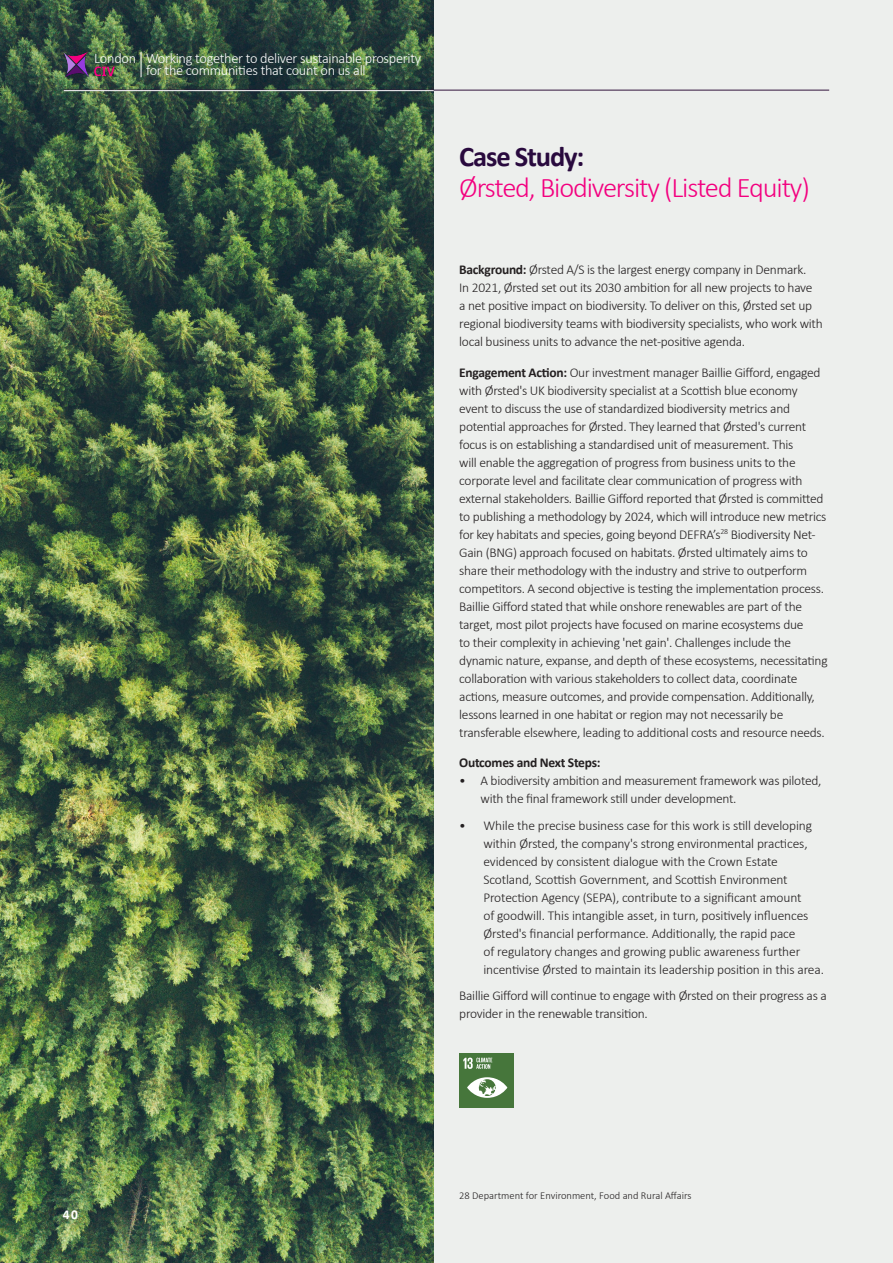
<style>
.page{position:relative;width:893px;height:1263px;background:#fff}
.page>*{position:absolute;margin:0;border:0;box-sizing:border-box;transform-origin:0 0}
.Main_page_2{font:300 28.5px "Calibri";letter-spacing:-.04em;color:#f3007f}
.Main_page_2-2{font:700 28.5px "Calibri";letter-spacing:-.04em;color:#290a3e}
.t1{font:300 14.4px/12.6px "Calibri";letter-spacing:-.02em;color:#fff}
.Body_space{font:300 13.5px/18px "Calibri";letter-spacing:-.02em;color:#231f20}
.Body_space-2{font:700 13.5px "Calibri";letter-spacing:-.02em;color:#231f20}
.Folio_Page_No{font:700 13.5px "Calibri";color:#fff}
.Source{font:300 10.5px "Calibri";color:#231f20}
.s1{font-weight:700}
</style>
<div class="page">
<div style="left:421px;top:0;width:472px;height:1263px;background:#edefed"></div>
<img style="left:0;top:0;width:434px;height:1263px">
<div style="left:459px;top:1053px;width:55px;height:55px;background:#46763b"></div>
<svg style="left:467px;top:1077px;width:40px;height:21px"></svg>
<svg style="left:463px;top:1057px;width:29px;height:12px"></svg>
<hr style="left:64px;top:90px;width:765px;height:1px;background:#33143d">
<img style="left:64px;top:51px;width:27px;height:26px">
<img style="left:94px;top:66px;width:46px;height:11px">
<svg style="left:141px;top:52px;width:1px;height:25px"></svg>
<hr style="left:64px;top:90px;width:370px;height:1px;background:#fff">
<p class="t1" style="left:94px;top:52px;width:43px">London</p>
<p class="t1" style="left:146px;top:51px;width:276px">Working together to deliver sustainable prosperity for the communities that count on us all</p>
<p class="Main_page_2-2" style="left:459px;top:136px;width:127px">Case Study:</p>
<p class="Main_page_2" style="left:459px;top:170px;width:352px">Ørsted, Biodiversity (Listed Equity)</p>
<p class="Body_space" style="left:459px;top:260px;width:365px"><span class="s1">Background:</span> Ørsted A/S is the largest energy company in Denmark.<br>In 2021, Ørsted set out its 2030 ambition for all new projects to have<br>a net positive impact on biodiversity. To deliver on this, Ørsted set up regional biodiversity teams with biodiversity specialists, who work with local business units to advance the net-positive agenda.</p>
<p class="Body_space" style="left:459px;top:363px;width:370px"><span class="s1">Engagement Action:</span> Our investment manager Baillie Gifford, engaged with Ørsted's UK biodiversity specialist at a Scottish blue economy event to discuss the use of standardized biodiversity metrics and potential approaches for Ørsted. They learned that Ørsted's current focus is on establishing a standardised unit of measurement. This<br>will enable the aggregation of progress from business units to the corporate level and facilitate clear communication of progress with external stakeholders. Baillie Gifford reported that Ørsted is committed to publishing a methodology by 2024, which will introduce new metrics for key habitats and species, going beyond DEFRA’s<sup>28</sup> Biodiversity Net-Gain (BNG) approach focused on habitats. Ørsted ultimately aims to share their methodology with the industry and strive to outperform competitors. A second objective is testing the implementation process.<br>Baillie Gifford stated that while onshore renewables are part of the target, most pilot projects have focused on marine ecosystems due<br>to their complexity in achieving 'net gain'. Challenges include the dynamic nature, expanse, and depth of these ecosystems, necessitating collaboration with various stakeholders to collect data, coordinate actions, measure outcomes, and provide compensation. Additionally, lessons learned in one habitat or region may not necessarily be transferable elsewhere, leading to additional costs and resource needs.</p>
<p class="Body_space-2" style="left:459px;top:753px;width:143px">Outcomes and Next Steps:</p>
<p class="Body_space" style="left:480px;top:772px;width:342px;text-indent:-21px">• A biodiversity ambition and measurement framework was piloted, with the final framework still under development.</p>
<p class="Body_space" style="left:483px;top:816px;width:342px;text-indent:-24px">• While the precise business case for this work is still developing within Ørsted, the company's strong environmental practices, evidenced by consistent dialogue with the Crown Estate Scotland, Scottish Government, and Scottish Environment Protection Agency (SEPA), contribute to a significant amount<br>of goodwill. This intangible asset, in turn, positively influences Ørsted's financial performance. Additionally, the rapid pace<br>of regulatory changes and growing public awareness further incentivise Ørsted to maintain its leadership position in this area.</p>
<p class="Body_space" style="left:459px;top:987px;width:369px">Baillie Gifford will continue to engage with Ørsted on their progress as a provider in the renewable transition.</p>
<p class="Folio_Page_No" style="left:63px;top:1205px;width:17px">40</p>
<p class="Source" style="left:459px;top:1189px;width:234px">28 Department for Environment, Food and Rural Affairs</p>
</div>
